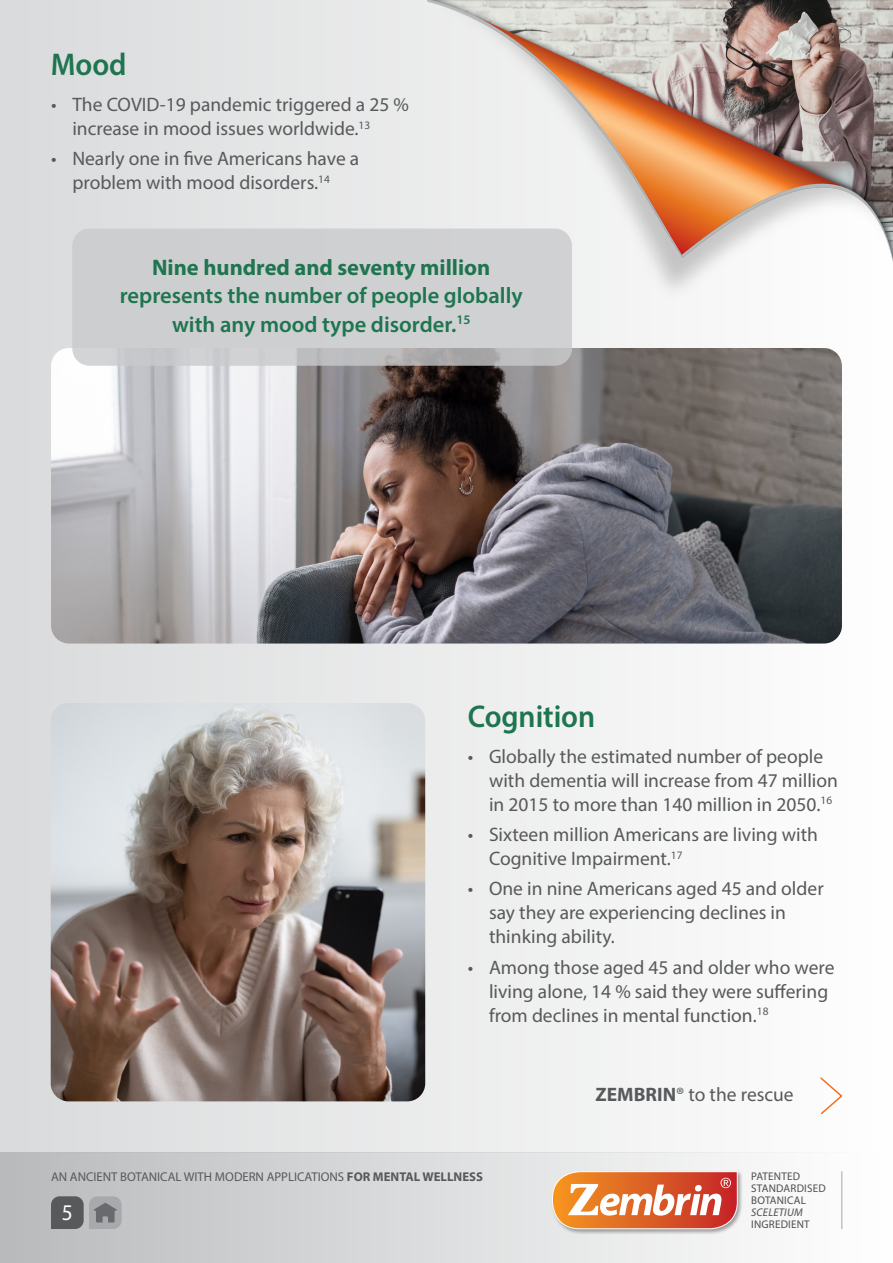
<style>
.page{position:relative;width:893px;height:1263px;background:#fff}
.page>*{position:absolute;margin:0;border:0;box-sizing:border-box;transform-origin:0 0}
.t1{font:600 31.5px "Myriad Pro";color:#1e7550;scale:.95 1}
.t2{font:600 22.5px/28.5px "Myriad Pro";color:#1e7550;text-align:center}
.t3{font:700 22.5px "Myriad Pro";color:#1e7550}
.t4{font:22.5px "Myriad Pro";color:#fff;scale:.95 1}
.t5{font:19.5px/24px "Myriad Pro";color:#58595b}
.t6{font:12.75px "Myriad Pro";color:#58595b}
.t7{font:11.1px/12.1px "Myriad Pro";letter-spacing:.02em;color:#4d4d4f}
.t8{font:italic 11.1px "Myriad Pro";letter-spacing:.02em;color:#4d4d4f}
.s1{font-weight:700}
</style>
<div class="page">
<div style="left:0;top:0;width:893px;height:1152px;background:linear-gradient(to right,#d9dadb,#fefefe)"></div>
<div style="left:0;top:1152px;width:893px;height:111px;background:linear-gradient(to right,#b9bbbd,#fff)"></div>
<div style="left:551px;top:1170px;width:192px;height:65px;background:#000;opacity:.35"></div>
<svg style="left:552px;top:1171px;width:186px;height:58px"></svg>
<hr style="left:841px;top:1171px;width:1px;height:58px;background:#4d4d4f">
<img style="left:51px;top:703px;width:374px;height:398px">
<img style="left:51px;top:348px;width:791px;height:295px">
<img style="left:427px;top:0;width:466px;height:327px">
<svg style="left:819px;top:1076px;width:25px;height:39px"></svg>
<div style="left:73px;top:229px;width:498px;height:136px;background:#c9cacc;border-radius:17px"></div>
<div style="left:72px;top:229px;width:500px;height:137px;border:1px solid #c9cacc;border-radius:17px"></div>
<svg style="left:50px;top:1195px;width:72px;height:35px;background:#848588"></svg>
<h1 class="t1" style="left:51px;top:44px;width:81px">Mood</h1>
<p class="t5" style="left:72px;top:92px;width:338px;text-indent:-21px">• The COVID-19 pandemic triggered a 25 % increase in mood issues worldwide.<sup>13</sup></p>
<p class="t5" style="left:51px;top:147px;width:310px;text-align:center">• Nearly one in five Americans have a problem with mood disorders.<sup>14</sup></p>
<p class="t3" style="left:152px;top:253px;width:340px">Nine hundred and seventy million</p>
<p class="t2" style="left:120px;top:281px;width:404px">represents the number of people globally with any mood type disorder.<sup>15</sup></p>
<h1 class="t1" style="left:468px;top:696px;width:136px">Cognition</h1>
<p class="t5" style="left:489px;top:744px;width:351px;text-indent:-21px">• Globally the estimated number of people with dementia will increase from 47 million in 2015 to more than 140 million in 2050.<sup>16</sup></p>
<p class="t5" style="left:489px;top:822px;width:330px;text-indent:-21px">• Sixteen million Americans are living with<br>Cognitive Impairment.<sup>17</sup></p>
<p class="t5" style="left:489px;top:876px;width:336px;text-indent:-21px">• One in nine Americans aged 45 and older say they are experiencing declines in thinking ability.</p>
<p class="t5" style="left:489px;top:955px;width:347px;text-indent:-21px">• Among those aged 45 and older who were living alone, 14 % said they were suffering from declines in mental function.<sup>18</sup></p>
<p class="t6" style="left:51px;top:1169px;width:433px">AN ANCIENT BOTANICAL WITH MODERN APPLICATIONS <span class="s1">FOR MENTAL WELLNESS</span></p>
<p class="t4" style="left:62px;top:1199px;width:13px">5</p>
<p class="t5" style="left:596px;top:1082px;width:200px"><span class="s1">ZEMBRIN</span>® to the rescue</p>
<p class="t7" style="left:751px;top:1170px;width:76px">PATENTED<br>STANDARDISED<br>BOTANICAL</p>
<p class="t8" style="left:751px;top:1206px;width:53px">SCELETIUM</p>
<p class="t7" style="left:751px;top:1218px;width:60px">INGREDIENT</p>
</div>
